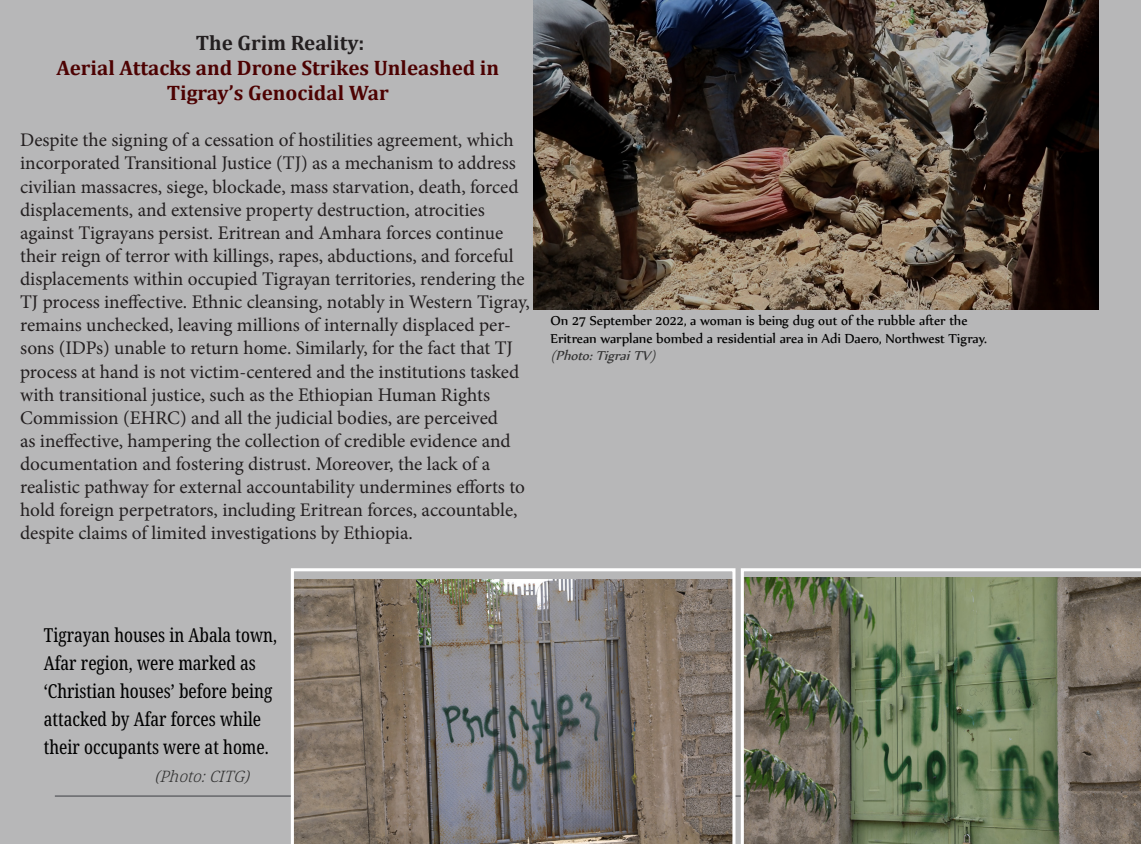
<style>
.page{position:relative;width:1141px;height:844px;background:#fff}
.page>*{position:absolute;margin:0;border:0;box-sizing:border-box;transform-origin:0 0}
.t1{font:700 21px/25.2px "Cambria";color:#4d0202;text-align:center}
.t2{font:700 21px "Cambria";color:#231f20}
.t3{font:19.25px/23.1px "Minion Pro";color:#231f20}
.t4{font:extra-condensed 19.25px/28px "Noto Serif Ethiopic";color:#000}
.t5{font:15.75px/17.5px "Nyala";color:#000}
.t6{font:italic 300 15.75px "Noto Serif Ethiopic";color:#333}
.s1{font-style:italic;color:#333}
</style>
<div class="page">
<div style="left:0;top:0;width:1141px;height:843px;background:#b7b7b8"></div>
<img style="left:533px;top:0;width:566px;height:309px">
<svg style="left:741px;top:568px;width:400px;height:275px;background:#747a63"></svg>
<svg style="left:291px;top:568px;width:444px;height:275px;background:#837b75"></svg>
<p class="t2" style="left:196px;top:28px;width:170px">The Grim Reality:</p>
<p class="t1" style="left:56px;top:54px;width:444px">Aerial Attacks and Drone Strikes Unleashed in<br>Tigray’s Genocidal War</p>
<p class="t3" style="left:20px;top:129px;width:511px">Despite the signing of a cessation of hostilities agreement, which incorporated Transitional Justice (TJ) as a mechanism to address civilian massacres, siege, blockade, mass starvation, death, forced displacements, and extensive property destruction, atrocities against Tigrayans persist. Eritrean and Amhara forces continue their reign of terror with killings, rapes, abductions, and forceful displacements within occupied Tigrayan territories, rendering the TJ process ineffective. Ethnic cleansing, notably in Western Tigray, remains unchecked, leaving millions of internally displaced per&shy;sons (IDPs) unable to return home. Similarly, for the fact that TJ process at hand is not victim-centered and the institutions tasked with transitional justice, such as the Ethiopian Human Rights Commission (EHRC) and all the judicial bodies, are perceived<br>as ineffective, hampering the collection of credible evidence and documentation and fostering distrust. Moreover, the lack of a realistic pathway for external accountability undermines efforts to hold foreign perpetrators, including Eritrean forces, accountable, despite claims of limited investigations by Ethiopia.</p>
<p class="t5" style="left:550px;top:311px;width:438px">On 27 September 2022, a woman is being dug out of the rubble after the<br>Eritrean warplane bombed a residential area in Adi Daero, Northwest Tigray. <span class="s1">(Photo:TigraiTV)</span></p>
<p class="t4" style="left:44px;top:620px;width:235px">Tigrayan houses in Abala town,<br>Afar region, were marked as ‘Christian houses’ before being attacked by Afar forces while their occupants were at home.</p>
<p class="t6" style="left:154px;top:766px;width:101px">(Photo:CITG)</p>
</div>
